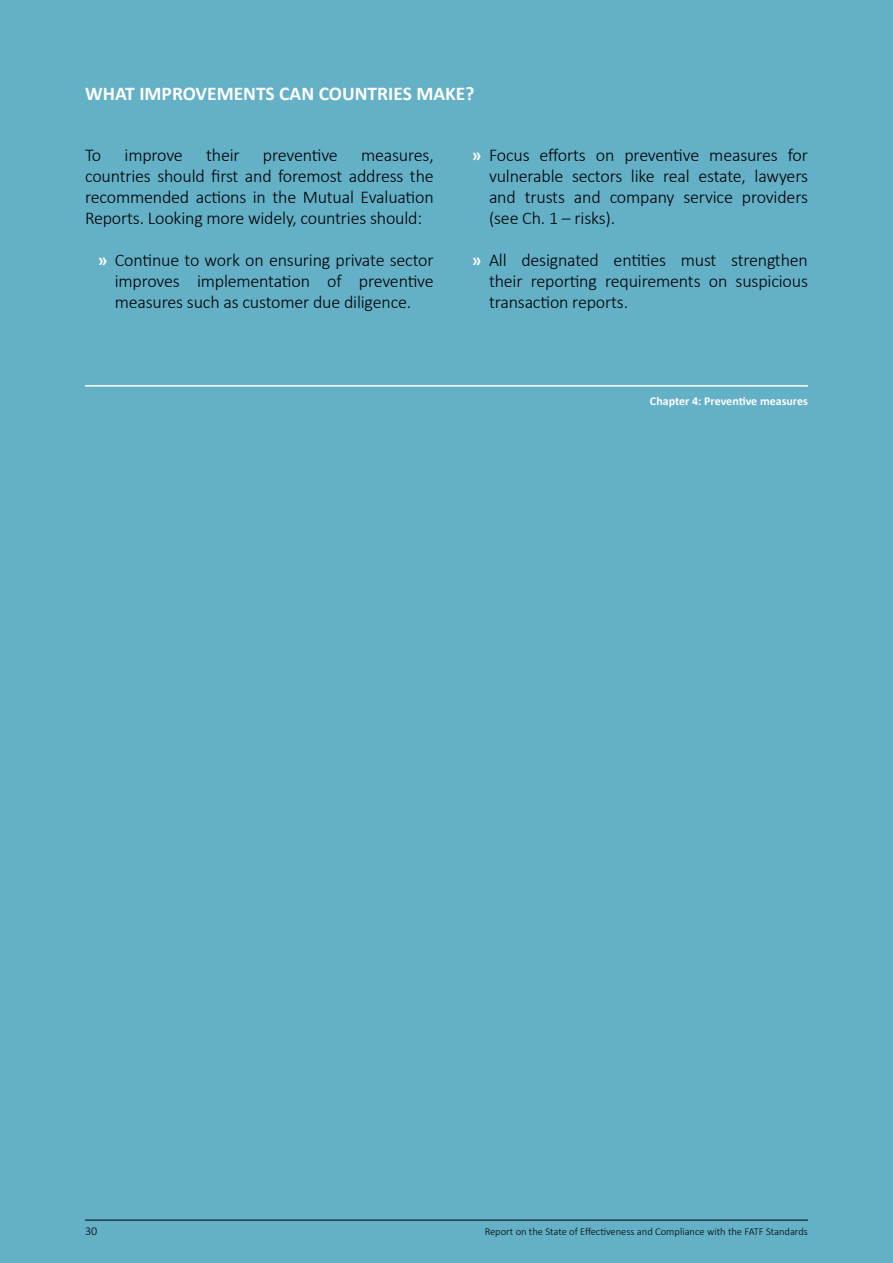
<style>
.page{position:relative;width:893px;height:1263px;background:#63b0c7}
.page>*{position:absolute;margin:0;border:0;box-sizing:border-box;transform-origin:0 0}
.t1{font:700 19.5px "Calibri";color:#fff}
.t2{font:300 18px/21px "Calibri";letter-spacing:-.01em;color:#000;text-align:justify}
.t3{font:700 12px "Calibri";color:#fff}
.t4{font:300 12px "Calibri";color:#000}
.t5{font:300 10.5px "Calibri";color:#000}
.s1{font-weight:700;color:#fff}
</style>
<div class="page">
<hr style="left:85px;top:1220px;width:723px;height:1px;background:#000">
<hr style="left:85px;top:385px;width:723px;height:2px;background:#fff">
<p class="t1" style="left:85px;top:81px;width:391px">WHAT IMPROVEMENTS CAN COUNTRIES MAKE?</p>
<p class="t2" style="left:85px;top:144px;width:18px">To</p>
<p class="t2" style="left:125px;top:144px;width:60px">improve</p>
<p class="t2" style="left:206px;top:144px;width:35px">their</p>
<p class="t2" style="left:263px;top:144px;width:76px">preventive</p>
<p class="t2" style="left:85px;top:144px;width:350px;text-indent:276px">measures, countries should first and foremost address the recommended actions in the Mutual Evaluation Reports. Looking more widely, countries should:</p>
<p class="t2" style="left:115px;top:249px;width:320px;text-indent:-17px"><span class="s1">»</span> Continue to work on ensuring private sector improves implementation of preventive measures such as customer due diligence.</p>
<p class="t2" style="left:489px;top:144px;width:320px;text-indent:-17px"><span class="s1">»</span> Focus efforts on preventive measures for vulnerable sectors like real estate, lawyers and trusts and company service providers (see Ch. 1 – risks).</p>
<p class="t2" style="left:489px;top:249px;width:320px;text-indent:-17px"><span class="s1">»</span> All designated entities must strengthen their reporting requirements on suspicious transaction reports.</p>
<p class="t3" style="left:650px;top:394px;width:159px">Chapter 4: Preventive measures</p>
<p class="t4" style="left:85px;top:1224px;width:14px">30</p>
<p class="t5" style="left:485px;top:1225px;width:325px">Report on the State of Effectiveness and Compliance with the FATF Standards</p>
</div>
